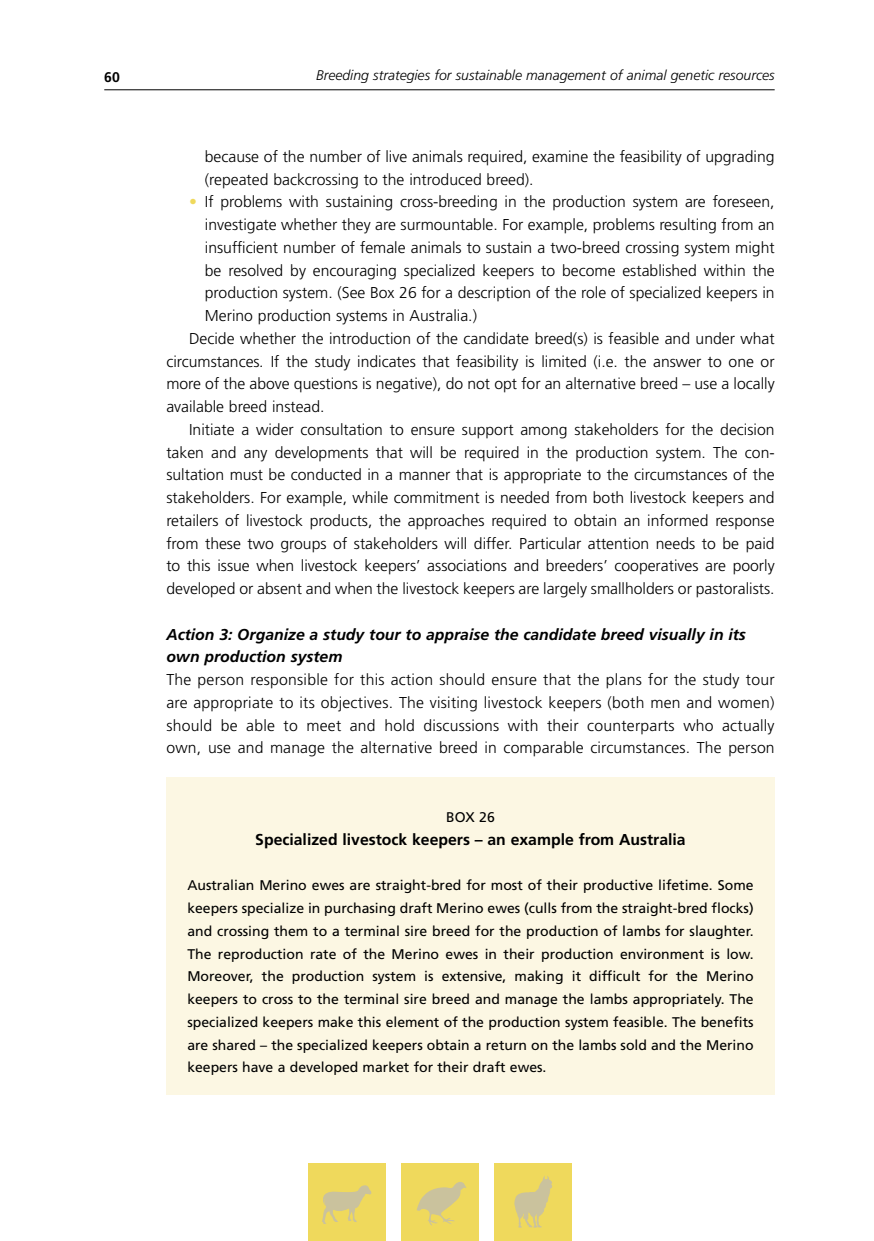
<style>
.page{position:relative;width:874px;height:1241px;background:#fff}
.page>*{position:absolute;margin:0;border:0;box-sizing:border-box;transform-origin:0 0}
.t1{font:300 15.75px/22.8px "Frutiger LT Std";color:#000}
.t2{font:italic 700 15.75px/22.8px "Frutiger LT Std";color:#000}
.t3{font:700 15.75px "Frutiger LT Std";color:#000}
.t4{font:14px/22.8px "Frutiger LT Std";color:#000;text-align:justify}
.t5{font:italic 300 14px "Frutiger LT Std";color:#000}
.t6{font:700 14px "Frutiger LT Std";color:#000}
.s1{font-weight:700;color:#efd95c}
.s2{font-style:italic}
</style>
<div class="page">
<hr style="left:104px;top:89px;width:670px;height:1px;background:#000">
<div style="left:308px;top:1162px;width:77px;height:78px;background:#efd95c"></div>
<div style="left:401px;top:1162px;width:78px;height:78px;background:#efd95c"></div>
<div style="left:494px;top:1162px;width:78px;height:78px;background:#efd95c"></div>
<svg style="left:514px;top:1176px;width:38px;height:51px"></svg>
<svg style="left:322px;top:1185px;width:50px;height:38px"></svg>
<svg style="left:417px;top:1182px;width:49px;height:43px"></svg>
<div style="left:166px;top:776px;width:608px;height:318px;background:#fcf7e3"></div>
<p class="t6" style="left:104px;top:69px;width:17px">60</p>
<p class="t5" style="left:316px;top:67px;width:460px">Breeding strategies for sustainable management of animal genetic resources</p>
<p class="t1" style="left:205px;top:145px;width:571px">because of the number of live animals required, examine the feasibility of upgrading (repeated backcrossing to the introduced breed).</p>
<p class="t1" style="left:189px;top:191px;width:586px"><span class="s1">•</span> If problems with sustaining cross-breeding in the production system are foreseen,</p>
<p class="t1" style="left:205px;top:213px;width:571px">investigate whether they are surmountable. For example, problems resulting from an</p>
<p class="t1" style="left:205px;top:236px;width:571px">insufficient number of female animals to sustain a two-breed crossing system might</p>
<p class="t1" style="left:205px;top:259px;width:571px">be resolved by encouraging specialized keepers to become established within the</p>
<p class="t1" style="left:205px;top:282px;width:571px">production system. (See Box 26 for a description of the role of specialized keepers in</p>
<p class="t1" style="left:205px;top:304px;width:273px">Merino production systems in Australia.)</p>
<p class="t1" style="left:189px;top:327px;width:587px">Decide whether the introduction of the candidate breed(s) is feasible and under what</p>
<p class="t1" style="left:166px;top:350px;width:609px">circumstances<span class="s2">.</span> If the study indicates that feasibility is limited (i.e. the answer to one or</p>
<p class="t1" style="left:166px;top:372px;width:609px">more of the above questions is negative), do not opt for an alternative breed – use a locally</p>
<p class="t1" style="left:166px;top:395px;width:160px">available breed instead.</p>
<p class="t1" style="left:189px;top:418px;width:586px">Initiate a wider consultation to ensure support among stakeholders for the decision</p>
<p class="t1" style="left:166px;top:441px;width:609px">taken and any developments that will be required in the production system. The con-</p>
<p class="t1" style="left:166px;top:463px;width:609px">sultation must be conducted in a manner that is appropriate to the circumstances of the</p>
<p class="t1" style="left:166px;top:486px;width:609px">stakeholders. For example, while commitment is needed from both livestock keepers and</p>
<p class="t1" style="left:166px;top:509px;width:609px">retailers of livestock products, the approaches required to obtain an informed response</p>
<p class="t1" style="left:166px;top:532px;width:609px">from these two groups of stakeholders will differ. Particular attention needs to be paid</p>
<p class="t1" style="left:166px;top:554px;width:609px">to this issue when livestock keepers’ associations and breeders’ cooperatives are poorly</p>
<p class="t1" style="left:166px;top:577px;width:609px">developed or absent and when the livestock keepers are largely smallholders or pastoralists.</p>
<p class="t2" style="left:166px;top:622px;width:581px">Action 3: Organize a study tour to appraise the candidate breed visually in its own production system</p>
<p class="t1" style="left:166px;top:668px;width:609px;text-align:justify">The person responsible for this action should ensure that the plans for the study tour are appropriate to its objectives. The visiting livestock keepers (both men and women) should be able to meet and hold discussions with their counterparts who actually own, use and manage the alternative breed in comparable circumstances. The person</p>
<p class="t4" style="left:446px;top:805px;width:50px">Box 26</p>
<p class="t3" style="left:255px;top:829px;width:431px">Specialized livestock keepers – an example from Australia</p>
<p class="t4" style="left:187px;top:873px;width:567px">Australian Merino ewes are straight-bred for most of their productive lifetime. Some keepers specialize in purchasing draft Merino ewes (culls from the straight-bred flocks) and crossing them to a terminal sire breed for the production of lambs for slaughter.<br>The reproduction rate of the Merino ewes in their production environment is low.<br>Moreover, the production system is extensive, making it difficult for the Merino keepers to cross to the terminal sire breed and manage the lambs appropriately. The specialized keepers make this element of the production system feasible. The benefits are shared – the specialized keepers obtain a return on the lambs sold and the Merino keepers have a developed market for their draft ewes.</p>
</div>
